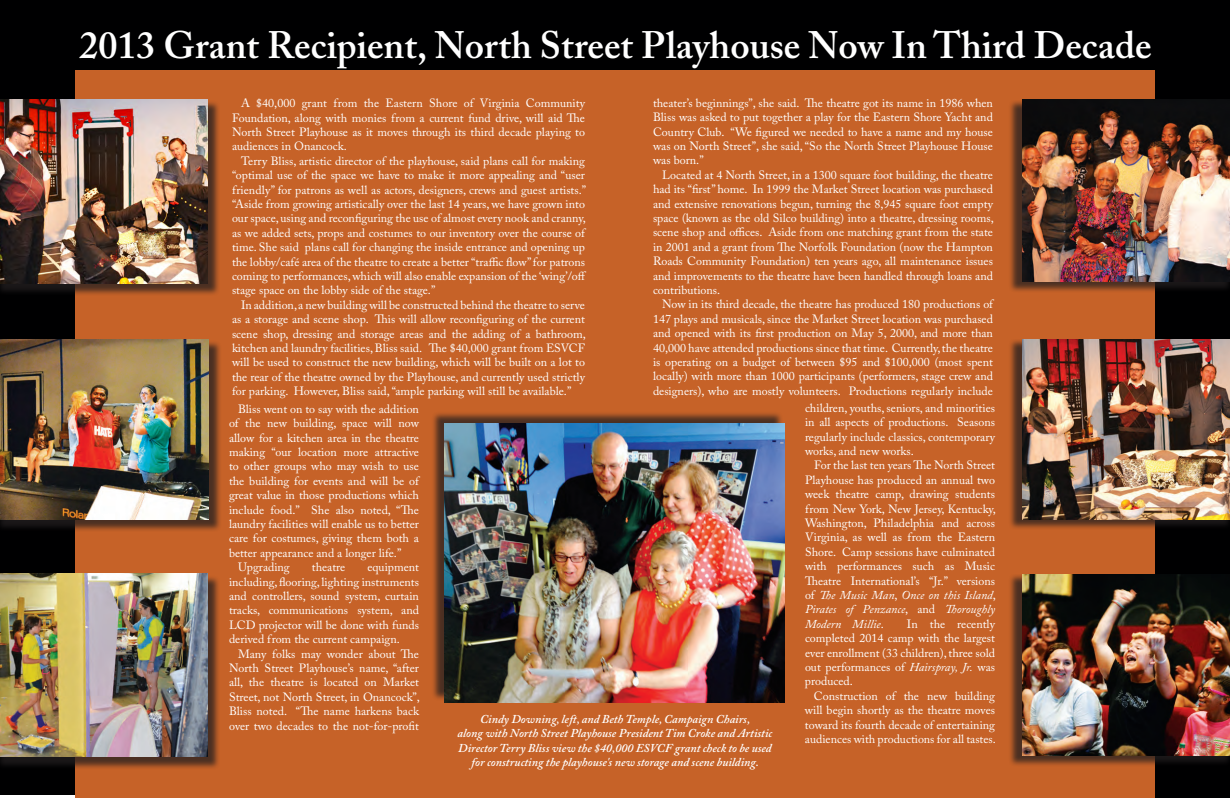
<style>
.page{position:relative;width:1230px;height:798px;background:#fff}
.page>*{position:absolute;margin:0;border:0;box-sizing:border-box;transform-origin:0 0}
.t1{font:600 38px "Adobe Caslon";color:#fff}
.t2{font:12px/14.4px "Adobe Caslon Pro";color:#fff;text-align:justify}
.t3{font:italic 600 12px "Adobe Caslon Pro";color:#fff}
.s1{font-style:italic}
</style>
<div class="page">
<div style="left:75px;top:69px;width:540px;height:729px;background:#c66228"></div>
<div style="left:3px;top:0;width:612px;height:69px;background:#000001"></div>
<div style="left:0;top:0;width:75px;height:795px;background:#000001"></div>
<div style="left:0;top:100px;width:220px;height:196px;background:#231f20;opacity:.75"></div>
<img style="left:0;top:99px;width:208px;height:185px">
<div style="left:0;top:340px;width:222px;height:192px;background:#231f20;opacity:.75"></div>
<img style="left:0;top:339px;width:209px;height:181px">
<div style="left:0;top:575px;width:220px;height:195px;background:#231f20;opacity:.75"></div>
<img style="left:0;top:574px;width:208px;height:183px">
<div style="left:615px;top:69px;width:540px;height:729px;background:#c66228"></div>
<div style="left:615px;top:0;width:612px;height:69px;background:#000001"></div>
<div style="left:1155px;top:0;width:75px;height:798px;background:#000001"></div>
<div style="left:1008px;top:100px;width:222px;height:193px;background:#231f20;opacity:.75"></div>
<img style="left:1022px;top:100px;width:208px;height:182px">
<div style="left:1008px;top:339px;width:222px;height:191px;background:#231f20;opacity:.75"></div>
<img style="left:1022px;top:339px;width:208px;height:181px">
<div style="left:1008px;top:574px;width:222px;height:193px;background:#231f20;opacity:.75"></div>
<img style="left:1022px;top:574px;width:208px;height:182px">
<div style="left:432px;top:411px;width:352px;height:290px;background:#231f20;opacity:.75"></div>
<img style="left:444px;top:424px;width:341px;height:278px">
<p class="t1" style="left:79px;top:23px;width:1074px">2013 Grant Recipient, North Street Playhouse Now In Third Decade</p>
<p class="t2" style="left:653px;top:95px;width:342px">theater’s beginnings”, she said. The theatre got its name in 1986 when Bliss was asked to put together a play for the Eastern Shore Yacht and Country Club. “We figured we needed to have a name and my house was on North Street”, she said, “So the North Street Playhouse House was born.”</p>
<p class="t2" style="left:653px;top:167px;width:342px;text-indent:9px">Located at 4 North Street, in a 1300 square foot building, the theatre had its “first” home. In 1999 the Market Street location was purchased and extensive renovations begun, turning the 8,945 square foot empty space (known as the old Silco building) into a theatre, dressing rooms, scene shop and offices. Aside from one matching grant from the state in 2001 and a grant from The Norfolk Foundation (now the Hampton Roads Community Foundation) ten years ago, all maintenance issues and improvements to the theatre have been handled through loans and contributions.</p>
<p class="t2" style="left:653px;top:297px;width:342px;text-indent:9px">Now in its third decade, the theatre has produced 180 productions of 147 plays and musicals, since the Market Street location was purchased and opened with its first production on May 5, 2000, and more than 40,000 have attended productions since that time. Currently, the theatre is operating on a budget of between $95 and $100,000 (most spent locally) with more than 1000 participants (performers, stage crew and designers), who are mostly volunteers. Productions regularly include</p>
<p class="t2" style="left:805px;top:400px;width:192px">children, youths, seniors, and minorities in all aspects of productions. Seasons regularly include classics, contemporary works, and new works.</p>
<p class="t2" style="left:805px;top:458px;width:192px;text-indent:9px">For the last ten years The North Street Playhouse has produced an annual two week theatre camp, drawing students from New York, New Jersey, Kentucky, Washington, Philadelphia and across Virginia, as well as from the Eastern Shore. Camp sessions have culminated with performances such as Music Theatre International’s “Jr.” versions of <span class="s1">The Music Man</span>, <span class="s1">Once on this Island</span>, <span class="s1">Pirates of Penzance</span>, and <span class="s1">Thoroughly Modern Millie</span>.</p>
<p class="t2" style="left:232px;top:96px;width:355px;text-indent:9px">A $40,000 grant from the Eastern Shore of Virginia Community Foundation, along with monies from a current fund drive, will aid The North Street Playhouse as it moves through its third decade playing to audiences in Onancock.</p>
<p class="t2" style="left:232px;top:153px;width:356px;text-indent:9px">Terry Bliss, artistic director of the playhouse, said plans call for making “optimal use of the space we have to make it more appealing and “user friendly” for patrons as well as actors, designers, crews and guest artists.” “Aside from growing artistically over the last 14 years, we have grown into our space, using and reconfiguring the use of almost every nook and cranny, as we added sets, props and costumes to our inventory over the course of time. She said plans call for changing the inside entrance and opening up the lobby/café area of the theatre to create a better “traffic flow” for patrons coming to performances, which will also enable expansion of the ‘wing’/off stage space on the lobby side of the stage.”</p>
<p class="t2" style="left:232px;top:297px;width:355px;text-indent:9px">In addition, a new building will be constructed behind the theatre to serve as a storage and scene shop. This will allow reconfiguring of the current scene shop, dressing and storage areas and the adding of a bathroom, kitchen and laundry facilities, Bliss said. The $40,000 grant from ESVCF will be used to construct the new building, which will be built on a lot to the rear of the theatre owned by the Playhouse, and currently used strictly for parking. However, Bliss said, “ample parking will still be available.”</p>
<p class="t2" style="left:229px;top:401px;width:192px;text-indent:9px">Bliss went on to say with the addition of the new building, space will now allow for a kitchen area in the theatre making “our location more attractive to other groups who may wish to use the building for events and will be of great value in those productions which include food.” She also noted, “The laundry facilities will enable us to better care for costumes, giving them both a better appearance and a longer life.”</p>
<p class="t2" style="left:238px;top:560px;width:53px">Upgrading</p>
<p class="t2" style="left:312px;top:560px;width:35px">theatre</p>
<p class="t2" style="left:229px;top:560px;width:192px;text-indent:138px">equipment including, flooring, lighting instruments and controllers, sound system, curtain tracks, communications system, and LCD projector will be done with funds derived from the current campaign.</p>
<p class="t2" style="left:229px;top:646px;width:192px;text-indent:9px">Many folks may wonder about The North Street Playhouse’s name, “after all, the theatre is located on Market Street, not North Street, in Onancock”, Bliss noted. “The name harkens back over two decades to the not-for-profit</p>
<p class="t2" style="left:805px;top:616px;width:192px;text-indent:102px">In the recently completed 2014 camp with the largest ever enrollment (33 children), three sold out performances of <span class="s1">Hairspray, Jr.</span> was produced.</p>
<p class="t2" style="left:805px;top:688px;width:192px;text-indent:9px">Construction of the new building will begin shortly as the theatre moves toward its fourth decade of entertaining audiences with productions for all tastes.</p>
<p class="t3" style="left:480px;top:712px;width:271px">Cindy Downing, left, and Beth Temple, Campaign Chairs,</p>
<p class="t3" style="left:458px;top:726px;width:316px">along with North Street Playhouse President Tim Croke and Artistic</p>
<p class="t3" style="left:458px;top:740px;width:315px">Director Terry Bliss view the $40,000 ESVCF grant check to be used</p>
<p class="t3" style="left:472px;top:755px;width:289px">for constructing the playhouse's new storage and scene building.</p>
</div>
